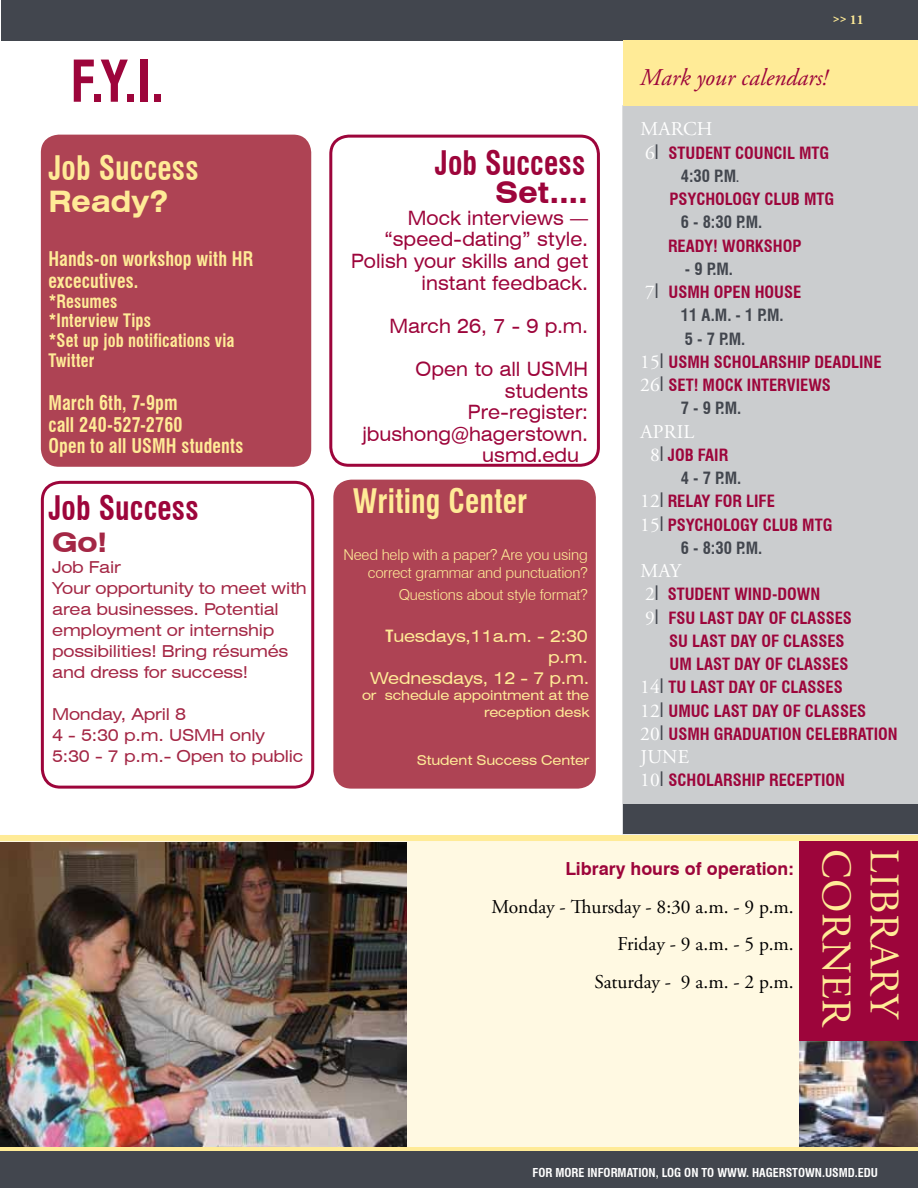
<style>
.page{position:relative;width:918px;height:1188px;background:#fff}
.page>*{position:absolute;margin:0;border:0;box-sizing:border-box;transform-origin:0 0}
.t1{font:700 condensed 56.1px "Swiss 721 BT";color:#9d053b;scale:.91 1}
.t2{font:42px/48px "Adobe Garamond Pro";letter-spacing:.2em;color:#ffeb97}
.t3{font:700 condensed 33px "Swiss 721 BT";letter-spacing:.005em;color:#ffeb97;scale:.91 1}
.t4{font:700 condensed 33px "Swiss 721 BT";letter-spacing:.005em;color:#9d053b;scale:.91 1}
.t5{font:700 expanded 29.7px "Swiss 721 BT";color:#9d053b;scale:.91 1}
.t6{font:700 expanded 29.7px "Swiss 721 BT";color:#ffeb97;scale:.91 1}
.t7{font:700 expanded 27px "Swiss 721 BT";color:#a42745}
.t8{font:italic 24px "Adobe Garamond Pro";color:#9d053b}
.t9{font:expanded 19.8px/21.6px "Swiss 721 BT";color:#9d053b;text-align:right;scale:.91 1}
.t10{font:700 condensed 19.8px/21.6px "Swiss 721 BT";letter-spacing:.01em;color:#ffeb97;scale:.91 1}
.t11{font:19.5px/37.5px "Adobe Garamond Pro";color:#000;text-align:right}
.t12{font:19.5px "Adobe Garamond Pro";letter-spacing:.125em;color:#fff}
.t13{font:700 condensed 18.15px/19.8px "Swiss 721 BT";letter-spacing:.01em;color:#ffeb97;scale:.91 1}
.t14{font:700 18px "Swiss 721 BT";color:#9d053b}
.t15{font:700 condensed 16.5px "Swiss 721 BT";color:#9d053b}
.t16{font:expanded 16.5px/21px "Swiss 721 BT";letter-spacing:-.01em;color:#a42745}
.t17{font:700 condensed 16.5px "Swiss 721 BT";color:#42464e}
.t18{font:expanded 16.5px/21.3px "Swiss 721 BT";letter-spacing:-.01em;color:#ffeb97;text-align:right}
.t19{font:300 15px/18px "Swiss 721 BT";letter-spacing:-.01em;color:#ffeb97;text-align:right}
.t20{font:expanded 13.5px/16.2px "Swiss 721 BT";letter-spacing:-.01em;color:#ffeb97;text-align:right}
.t21{font:700 13.5px "Adobe Garamond Pro";color:#ffeb97}
.t22{font:700 condensed 12px "Swiss 721 BT";color:#fff}
.s1{font-weight:700;font-stretch:condensed}
.s2{font-family:"Adobe Garamond Pro";font-weight:400;font-stretch:normal;font-size:19.5px;color:#fff}
.s3{font-weight:400;font-size:19.5px;color:#42464e}
.s4{font-size:12px}
</style>
<div class="page">
<div style="left:622px;top:105px;width:296px;height:729px;background:#cbcdcf"></div>
<div style="left:1px;top:0;width:917px;height:41px;background:#42464e"></div>
<div style="left:0;top:836px;width:918px;height:312px;background:#fff9e2"></div>
<div style="left:800px;top:837px;width:118px;height:311px;background:#9d053b"></div>
<img style="left:800px;top:1041px;width:118px;height:106px">
<div style="left:0;top:835px;width:918px;height:6px;background:#ffeb97"></div>
<div style="left:623px;top:41px;width:295px;height:65px;background:#ffeb97"></div>
<div style="left:623px;top:804px;width:295px;height:30px;background:#42464e"></div>
<img style="left:0;top:842px;width:406px;height:305px">
<div style="left:0;top:1151px;width:918px;height:37px;background:#42464e"></div>
<hr style="left:0;top:1148px;width:918px;height:3px;background:#ffeb97">
<div style="left:333px;top:480px;width:263px;height:309px;background:#ae4354;border-radius:18px"></div>
<div style="left:329px;top:135px;width:271px;height:332px;border:3px solid #9d053b;border-radius:18px"></div>
<div style="left:41px;top:135px;width:270px;height:332px;background:#ae4354;border-radius:18px"></div>
<div style="left:41px;top:481px;width:273px;height:308px;border:3px solid #9d053b;border-radius:18px"></div>
<h1 class="t1" style="left:70px;top:48px;width:104px">F.Y.I.</h1>
<h3 class="t3" style="left:48px;top:148px;width:167px">JOB SUCCESS</h3>
<h3 class="t6" style="left:48px;top:184px;width:133px">Ready?</h3>
<p class="t10" style="left:48px;top:248px;width:214px">HANDS-ON WORKSHOP WITH HR<br>EXCECUTIVES.</p>
<p class="t13" style="left:48px;top:291px;width:206px">*RESUMES<br>*INTERVIEW TIPS<br>*SET UP JOB NOTIFICATIONS VIA<br>TWITTER</p>
<p class="t10" style="left:48px;top:392px;width:149px">MARCH 6TH, 7-9PM<br>CALL 240-527-2760<br>OPEN TO ALL USMH</p>
<p class="t10" style="left:181px;top:435px;width:70px">STUDENTS</p>
<h3 class="t4" style="left:48px;top:488px;width:167px">JOB SUCCESS</h3>
<h3 class="t7" style="left:52px;top:526px;width:57px">Go!</h3>
<p class="t16" style="left:52px;top:556px;width:256px">Job Fair<br>Your opportunity to meet with area businesses. Potential employment or internship possibilities! Bring résumés and dress for success!</p>
<p class="t16" style="left:52px;top:703px;width:253px">Monday, April 8<br>4 - 5:30 p.m. USMH only<br>5:30 - 7 p.m.- Open to public</p>
<h3 class="t4" style="left:435px;top:144px;width:167px">JOB SUCCESS</h3>
<h3 class="t5" style="left:495px;top:175px;width:104px">Set....</h3>
<p class="t9" style="left:351px;top:207px;width:262px">Mock interviews — “speed-dating” style.<br>Polish your skills and get instant feedback.</p>
<p class="t9" style="left:389px;top:304px;width:220px;line-height:43.2px">March 26, 7 - 9 p.m.<br>Open to all USMH</p>
<p class="t9" style="left:505px;top:380px;width:93px">students</p>
<p class="t9" style="left:468px;top:401px;width:133px">Pre-register:</p>
<p class="t9" style="left:362px;top:423px;width:249px">jbushong@hagerstown.</p>
<p class="t9" style="left:482px;top:444px;width:108px">usmd.edu</p>
<h3 class="t3" style="left:353px;top:481px;width:193px">WRITING CENTER</h3>
<p class="t19" style="left:343px;top:546px;width:246px">Need help with a paper? Are you using correct grammar and punctuation?</p>
<p class="t19" style="left:399px;top:585px;width:191px">Questions about style format?</p>
<p class="t18" style="left:370px;top:625px;width:221px"><span class="s1">T</span>uesdays,11a.m. - 2:30 p.m.<br>Wednesdays, 12 - 7 p.m.</p>
<p class="t20" style="left:362px;top:687px;width:229px">or schedule appointment at the reception desk</p>
<p class="t20" style="left:417px;top:752px;width:174px">Student Success Center</p>
<p class="t21" style="left:833px;top:11px;width:33px">&gt;&gt; 11</p>
<h3 class="t8" style="left:640px;top:63px;width:189px">Mark your calendars!</h3>
<p class="t12" style="left:640px;top:117px;width:58px">March</p>
<p class="t15" style="left:645px;top:143px;width:186px"><span class="s2">6</span><span class="s3">l</span> STUDENT COUNCIL MTG</p>
<p class="t17" style="left:681px;top:166px;width:60px">4:30 P.M<span class="s4">.</span></p>
<p class="t15" style="left:670px;top:189px;width:166px">PSYCHOLOGY CLUB MTG</p>
<p class="t17" style="left:681px;top:212px;width:83px">6 - 8:30 P.M.</p>
<p class="t15" style="left:668px;top:236px;width:135px">READY! WORKSHOP</p>
<p class="t17" style="left:685px;top:259px;width:50px">- 9 P.M.</p>
<p class="t15" style="left:645px;top:282px;width:158px"><span class="s2">7</span><span class="s3">l</span> USMH OPEN HOUSE</p>
<p class="t17" style="left:681px;top:305px;width:104px">11 A.M. - 1 P.M.</p>
<p class="t17" style="left:685px;top:329px;width:62px">5 - 7 P.M.</p>
<p class="t15" style="left:640px;top:352px;width:39px"><span class="s2">15</span><span class="s3">l</span> USMH</p>
<p class="t15" style="left:714px;top:352px;width:169px">SCHOLARSHIP DEADLINE</p>
<p class="t15" style="left:640px;top:375px;width:192px"><span class="s2">26</span><span class="s3">l</span> SET! MOCK INTERVIEWS</p>
<p class="t17" style="left:681px;top:398px;width:62px">7 - 9 P.M.</p>
<p class="t12" style="left:640px;top:420px;width:46px">April</p>
<p class="t15" style="left:650px;top:445px;width:80px"><span class="s2">8</span><span class="s3">l</span> JOB FAIR</p>
<p class="t17" style="left:681px;top:468px;width:62px">4 - 7 P.M.</p>
<p class="t15" style="left:640px;top:491px;width:136px"><span class="s2">12</span><span class="s3">l</span> RELAY FOR LIFE</p>
<p class="t15" style="left:640px;top:515px;width:173px"><span class="s2">15</span><span class="s3">l</span> PSYCHOLOGY CLUB MTG</p>
<p class="t17" style="left:681px;top:538px;width:83px">6 - 8:30 P.M.</p>
<p class="t12" style="left:640px;top:559px;width:31px">May</p>
<p class="t15" style="left:645px;top:584px;width:177px"><span class="s2">2</span><span class="s3">l</span> STUDENT WIND-DOWN</p>
<p class="t15" style="left:645px;top:608px;width:208px"><span class="s2">9</span><span class="s3">l</span> FSU LAST DAY OF CLASSES</p>
<p class="t15" style="left:669px;top:631px;width:177px">SU LAST DAY OF CLASSES</p>
<p class="t15" style="left:670px;top:654px;width:180px">UM LAST DAY OF CLASSES</p>
<p class="t15" style="left:640px;top:677px;width:204px"><span class="s2">14</span><span class="s3">l</span> TU LAST DAY OF CLASSES</p>
<p class="t15" style="left:640px;top:701px;width:227px"><span class="s2">12</span><span class="s3">l</span> UMUC LAST DAY OF CLASSES</p>
<p class="t15" style="left:640px;top:724px;width:259px"><span class="s2">20</span><span class="s3">l</span> USMH GRADUATION CELEBRATION</p>
<p class="t12" style="left:640px;top:745px;width:47px">june</p>
<p class="t15" style="left:640px;top:770px;width:206px"><span class="s2">10</span><span class="s3">l</span> SCHOLARSHIP RECEPTION</p>
<p class="t14" style="left:565px;top:858px;width:230px">Library hours of operation:</p>
<p class="t11" style="left:491px;top:888px;width:304px">Monday - Thursday - 8:30 a.m. - 9 p.m.<br>Friday - 9 a.m. - 5 p.m.<br>Saturday - 9 a.m. - 2 p.m.</p>
<h2 class="t2" style="left:907px;top:849px;width:180px;rotate:90deg">Library<br>Corner</h2>
<p class="t22" style="left:533px;top:1165px;width:8px">FOR</p>
<p class="t22" style="left:555px;top:1165px;width:8px">MORE</p>
<p class="t22" style="left:587px;top:1165px;width:8px">INFORMATION</p>
<p class="t22" style="left:656px;top:1165px;width:14px">, LOG</p>
<p class="t22" style="left:684px;top:1165px;width:76px">ON TO WWW. HAGERSTO</p>
<p class="t22" style="left:805px;top:1165px;width:29px">WN.USMD</p>
<p class="t22" style="left:855px;top:1165px;width:11px">.EDU</p>
</div>
